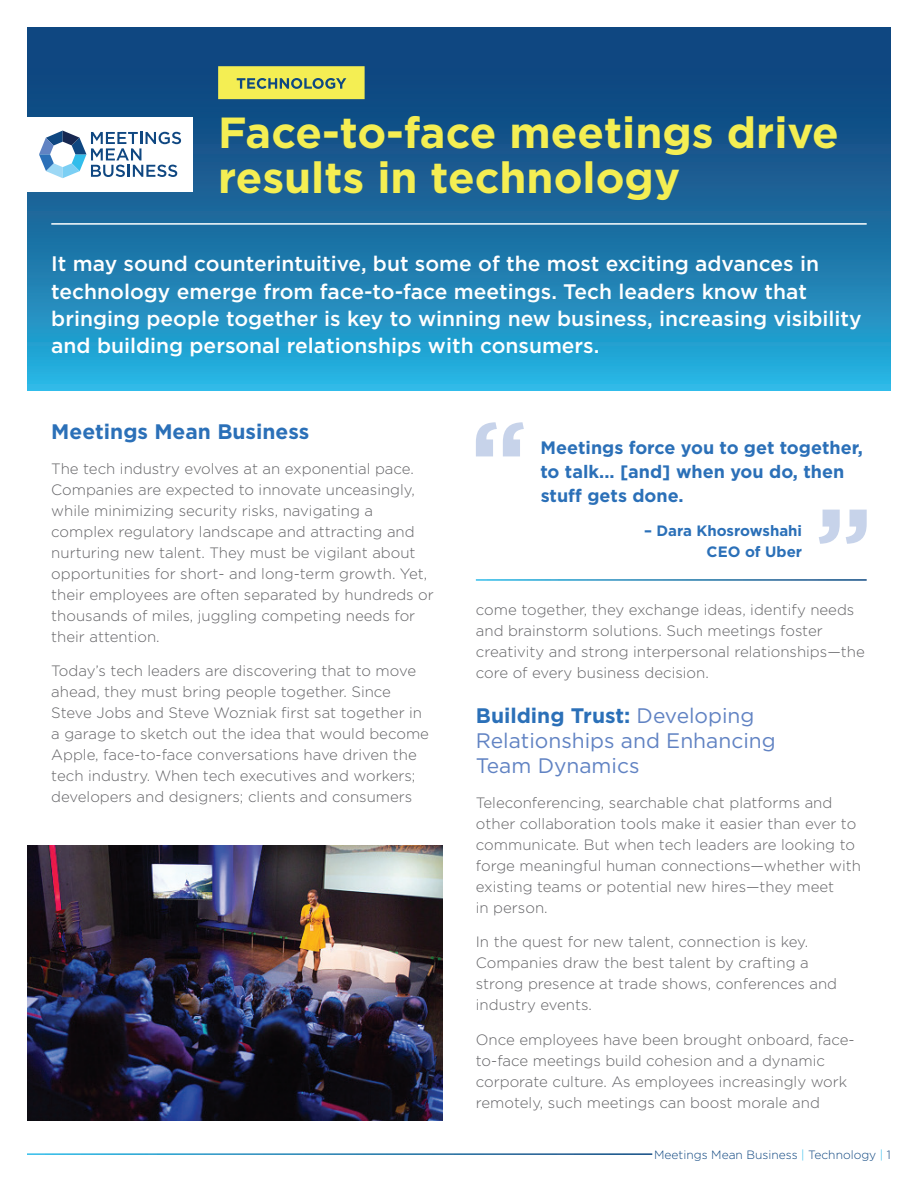
<style>
.page{position:relative;width:918px;height:1188px;background:#fff}
.page>*{position:absolute;margin:0;border:0;box-sizing:border-box;transform-origin:0 0}
.t1{font:700 43.5px/45px "Gotham";color:#f4ee53}
.t2{font:500 21px/27px "Gotham";color:#fff}
.t3{font:21px/25.2px "Gotham";color:#6183c3}
.t4{font:700 21px "Gotham";color:#2b70b8}
.t5{font:700 18px/24px "Gotham";color:#2b70b8}
.t6{font:300 15px/21px "Gotham";color:#636366}
.t7{font:700 15px/21px "Gotham";color:#2b70b8;text-align:right}
.t8{font:300 12px "Gotham";color:#0f4781}
.s1{font-weight:700;color:#2b70b8}
.s2{color:#31bdeb}
</style>
<div class="page">
<svg style="left:27px;top:28px;width:864px;height:363px;background:#1a70a4"></svg>
<img style="left:27px;top:846px;width:415px;height:274px">
<svg style="left:476px;top:422px;width:48px;height:34px"></svg>
<svg style="left:819px;top:510px;width:48px;height:34px"></svg>
<div style="left:0;top:117px;width:192px;height:75px;background:#fff"></div>
<svg style="left:39px;top:131px;width:142px;height:47px"></svg>
<hr style="left:51px;top:223px;width:816px;height:2px;background:#fff">
<svg style="left:218px;top:66px;width:147px;height:33px;background:#d8da58"></svg>
<h1 class="t1" style="left:218px;top:110px;width:622px">Face-to-face meetings drive results in technology</h1>
<p class="t2" style="left:51px;top:250px;width:812px">It may sound counterintuitive, but some of the most exciting advances in technology emerge from face-to-face meetings. Tech leaders know that bringing people together is key to winning new business, increasing visibility and building personal relationships with consumers.</p>
<h2 class="t4" style="left:51px;top:418px;width:260px">Meetings Mean Business</h2>
<p class="t6" style="left:51px;top:457px;width:384px">The tech industry evolves at an exponential pace.<br>Companies are expected to innovate unceasingly, while minimizing security risks, navigating a complex regulatory landscape and attracting and nurturing new talent. They must be vigilant about opportunities for short- and long-term growth. Yet, their employees are often separated by hundreds or thousands of miles, juggling competing needs for their attention.</p>
<p class="t6" style="left:51px;top:660px;width:379px">Today’s tech leaders are discovering that to move ahead, they must bring people together. Since Steve Jobs and Steve Wozniak first sat together in a garage to sketch out the idea that would become Apple, face-to-face conversations have driven the tech industry. When tech executives and workers; developers and designers; clients and consumers</p>
<p class="t5" style="left:540px;top:435px;width:324px">Meetings force you to get together, to talk... [and] when you do, then stuff gets done.</p>
<p class="t7" style="left:644px;top:520px;width:160px">– Dara Khosrowshahi<br>CEO of Uber</p>
<p class="t6" style="left:476px;top:598px;width:390px">come together, they exchange ideas, identify needs and brainstorm solutions. Such meetings foster creativity and strong interpersonal relationships—the core of every business decision.</p>
<h2 class="t3" style="left:476px;top:703px;width:301px"><span class="s1">Building Trust:</span> Developing<br>Relationships and Enhancing<br>Team Dynamics</h2>
<p class="t6" style="left:476px;top:792px;width:387px">Teleconferencing, searchable chat platforms and other collaboration tools make it easier than ever to communicate. But when tech leaders are looking to forge meaningful human connections—whether with existing teams or potential new hires—they meet<br>in person.</p>
<p class="t6" style="left:476px;top:931px;width:363px">In the quest for new talent, connection is key.<br>Companies draw the best talent by crafting a strong presence at trade shows, conferences and industry events.</p>
<p class="t6" style="left:476px;top:1029px;width:380px">Once employees have been brought onboard, face&shy;to-face meetings build cohesion and a dynamic corporate culture. As employees increasingly work remotely, such meetings can boost morale and</p>
<p class="t8" style="left:654px;top:1147px;width:238px">Meetings Mean Business <span class="s2">|</span> Technology <span class="s2">|</span> 1</p>
</div>
